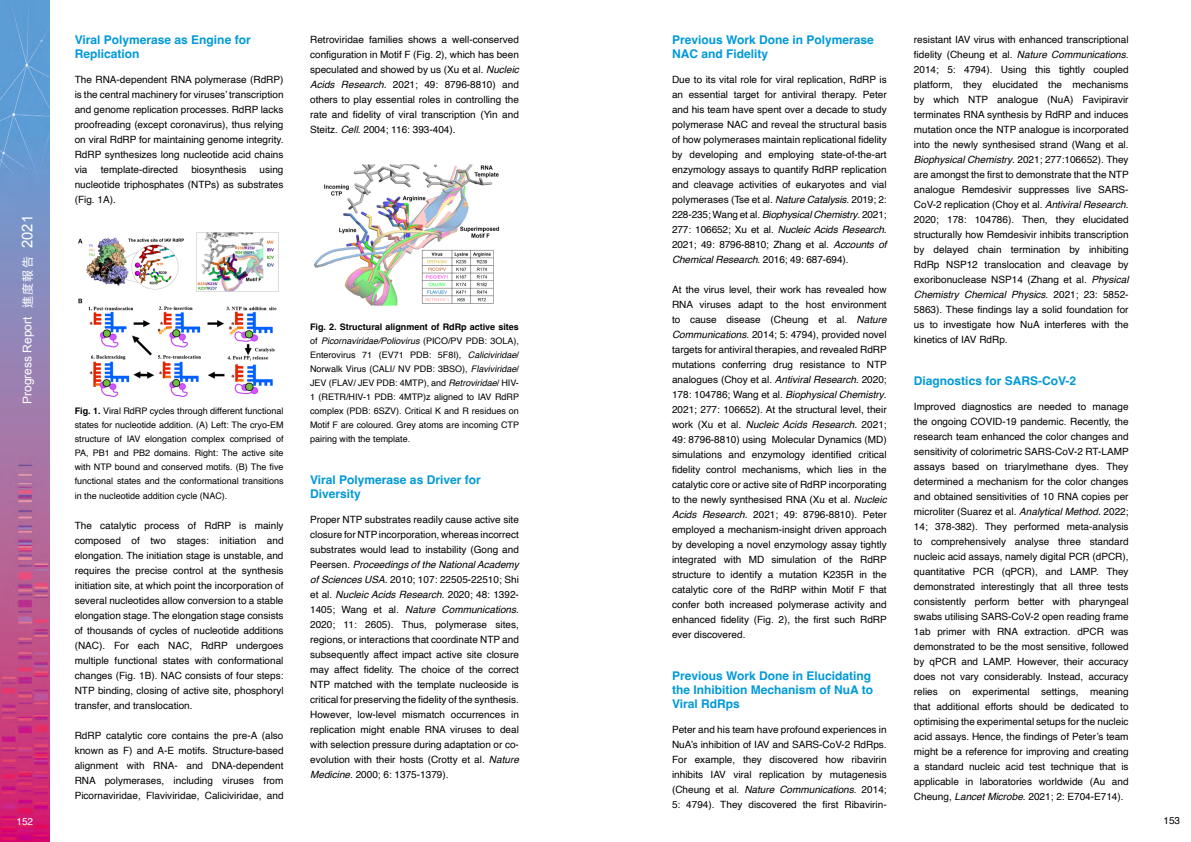
<style>
.page{position:relative;width:1191px;height:842px;background:#fff}
.page>*{position:absolute;margin:0;border:0;box-sizing:border-box;transform-origin:0 0}
.t1{font:14.8px "Arial";color:#fff}
.t2{font:700 12px/14px "Helvetica";color:#0099d9}
.t3{font:12px "Arial";color:#fff}
.t4{font:12px "Noto Sans CJ Ktc";color:#fff}
.t5{font:10px/15px "Helvetica";color:#000;text-align:justify}
.t6{font:10px "Helvetica";color:#fff}
.t7{font:9px/14px "Helvetica";color:#000;text-align:justify}
.s1{font-style:italic}
.s2{font-weight:700}
</style>
<div class="page">
<img style="left:0;top:0;width:50px;height:842px">
<img style="left:78px;top:232px;width:201px;height:166px">
<img style="left:314px;top:164px;width:186px;height:142px">
<h1 class="t1" style="left:18px;top:248px;width:34px;rotate:-90deg">2021</h1>
<p class="t4" style="left:21px;top:308px;width:53px;rotate:-90deg">進度報告</p>
<p class="t3" style="left:20px;top:404px;width:89px;rotate:-90deg">Progress Report</p>
<p class="t2" style="left:75px;top:34px;width:177px">Viral Polymerase as Engine for<br>Replication</p>
<p class="t5" style="left:75px;top:72px;width:210px">The RNA-dependent RNA polymerase (RdRP) is the central machinery for viruses’ transcription and genome replication processes. RdRP lacks proofreading (except coronavirus), thus relying on viral RdRP for maintaining genome integrity.<br>RdRP synthesizes long nucleotide acid chains via</p>
<p class="t5" style="left:101px;top:162px;width:79px">template-directed</p>
<p class="t5" style="left:191px;top:162px;width:57px">biosynthesis</p>
<p class="t5" style="left:75px;top:162px;width:210px;text-indent:185px">using nucleotide triphosphates (NTPs) as substrates (Fig. 1A).</p>
<p class="t5" style="left:310px;top:32px;width:210px">Retroviridae families shows a well-conserved configuration in Motif F (Fig. 2), which has been speculated and showed by us (Xu et al. <span class="s1">Nucleic Acids Research.</span> 2021; 49: 8796-8810) and others to play essential roles in controlling the rate and fidelity of viral transcription (Yin and Steitz. <span class="s1">Cell</span>. 2004; 116: 393-404).</p>
<p class="t7" style="left:75px;top:404px;width:210px"><span class="s2">Fig. 1.</span> Viral RdRP cycles through different functional states for nucleotide addition. (A) Left: The cryo-EM structure of IAV elongation complex comprised of PA, PB1 and PB2 domains. Right: The active site with NTP bound and conserved motifs. (B) The five functional states and the conformational transitions</p>
<p class="t7" style="left:75px;top:489px;width:154px">in the nucleotide addition cycle (NAC).</p>
<p class="t5" style="left:75px;top:518px;width:210px">The catalytic process of RdRP is mainly composed of two stages: initiation and elongation. The initiation stage is unstable, and requires the precise control at the synthesis initiation site, at which point the incorporation of several nucleotides allow conversion to a stable elongation stage. The elongation stage consists of thousands of cycles of nucleotide additions (NAC). For each NAC, RdRP undergoes multiple functional states with conformational changes (Fig. 1B). NAC consists of four steps:<br>NTP binding, closing of active site, phosphoryl transfer, and translocation.</p>
<p class="t5" style="left:75px;top:728px;width:210px">RdRP catalytic core contains the pre-A (also known as F) and A-E motifs. Structure-based alignment with RNA- and DNA-dependent RNA polymerases, including viruses from Picornaviridae, Flaviviridae, Caliciviridae, and</p>
<p class="t7" style="left:310px;top:320px;width:210px"><span class="s2">Fig. 2. Structural alignment of RdRp active sites </span>of <span class="s1">Picornaviridae/Poliovirus</span> (PICO/PV PDB: 3OLA), Enterovirus 71 (EV71 PDB: 5F8I), <span class="s1">Caliciviridae</span>/ Norwalk Virus (CALI/ NV PDB: 3BSO), <span class="s1">Flaviviridae</span>/ JEV (FLAV/ JEV PDB: 4MTP), and <span class="s1">Retroviridae</span>/ HIV-1 (RETR/HIV-1 PDB: 4MTP)z aligned to IAV RdRP complex (PDB: 6SZV). Critical K and R residues on Motif F are coloured. Grey atoms are incoming CTP pairing with the template.</p>
<p class="t2" style="left:310px;top:474px;width:172px">Viral Polymerase as Driver for<br>Diversity</p>
<p class="t5" style="left:310px;top:512px;width:210px">Proper NTP substrates readily cause active site closure for NTP incorporation, whereas incorrect substrates would lead to instability (Gong and Peersen. <span class="s1">Proceedings of the National Academy of Sciences USA.</span> 2010; 107: 22505-22510; Shi et al. <span class="s1">Nucleic Acids Research</span>. 2020; 48: 1392- 1405; Wang et al. <span class="s1">Nature Communications.<br></span>2020; 11: 2605). Thus, polymerase sites, regions, or interactions that coordinate NTP and subsequently affect impact active site closure may affect fidelity. The choice of the correct NTP matched with the template nucleoside is critical for preserving the fidelity of the synthesis.<br>However, low-level mismatch occurrences in replication might enable RNA viruses to deal with selection pressure during adaptation or co&shy;evolution with their hosts (Crotty et al. <span class="s1">Nature Medicine</span>. 2000; 6: 1375-1379).</p>
<p class="t2" style="left:672px;top:34px;width:203px">Previous Work Done in Polymerase<br>NAC and Fidelity</p>
<p class="t5" style="left:672px;top:72px;width:216px">Due to its vital role for viral replication, RdRP is an essential target for antiviral therapy. Peter and his team have spent over a decade to study polymerase NAC and reveal the structural basis of how polymerases maintain replicational fidelity by developing and employing state-of-the-art enzymology assays to quantify RdRP replication and cleavage activities of eukaryotes and vial polymerases (Tse et al. <span class="s1">Nature Catalysis</span>. 2019; 2:<br>228-235; Wang et al. <span class="s1">Biophysical Chemistry</span>. 2021; 277: 106652; Xu et al. <span class="s1">Nucleic Acids Research.<br></span>2021; 49: 8796-8810; Zhang et al. <span class="s1">Accounts of Chemical Research</span>. 2016; 49: 687-694).</p>
<p class="t5" style="left:672px;top:282px;width:216px">At the virus level, their work has revealed how RNA viruses adapt to the host environment to cause disease (Cheung et al. <span class="s1">Nature Communications</span>. 2014; 5: 4794), provided novel targets for antiviral therapies, and revealed RdRP mutations conferring drug resistance to NTP analogues (Choy et al. <span class="s1">Antiviral Research</span>. 2020; 178: 104786; Wang et al. <span class="s1">Biophysical Chemistry</span>.<br>2021; 277: 106652). At the structural level, their work (Xu et al. <span class="s1">Nucleic Acids Research.</span> 2021; 49: 8796-8810) using Molecular Dynamics (MD) simulations and enzymology identified critical fidelity control mechanisms, which lies in the catalytic core or active site of RdRP incorporating to the newly synthesised RNA (Xu et al. <span class="s1">Nucleic Acids Research.</span> 2021; 49: 8796-8810). Peter employed a mechanism-insight driven approach by developing a novel enzymology assay tightly integrated with MD simulation of the RdRP structure to identify a mutation K235R in the catalytic core of the RdRP within Motif F that confer both increased polymerase activity and enhanced fidelity (Fig. 2), the first such RdRP ever discovered.</p>
<p class="t2" style="left:672px;top:670px;width:202px">Previous Work Done in Elucidating the Inhibition Mechanism of NuA to<br>Viral RdRps</p>
<p class="t5" style="left:672px;top:722px;width:216px">Peter and his team have profound experiences in NuA’s inhibition of IAV and SARS-CoV-2 RdRps.<br>For example, they discovered how ribavirin inhibits IAV viral replication by mutagenesis (Cheung et al. <span class="s1">Nature Communications</span>. 2014; 5: 4794). They discovered the first Ribavirin-</p>
<p class="t5" style="left:914px;top:32px;width:216px">resistant IAV virus with enhanced transcriptional fidelity (Cheung et al. <span class="s1">Nature Communications</span>.<br>2014; 5: 4794). Using this tightly coupled platform, they elucidated the mechanisms by which NTP analogue (NuA) Favipiravir terminates RNA synthesis by RdRP and induces mutation once the NTP analogue is incorporated into the newly synthesised strand (Wang et al.<br><span class="s1">Biophysical Chemistry</span>. 2021; 277:106652). They are amongst the first to demonstrate that the NTP analogue Remdesivir suppresses live SARS-CoV-2 replication (Choy et al. <span class="s1">Antiviral Research</span>.<br>2020; 178: 104786). Then, they elucidated structurally how Remdesivir inhibits transcription by delayed chain termination by inhibiting RdRp NSP12 translocation and cleavage by exoribonuclease NSP14 (Zhang et al. <span class="s1">Physical Chemistry Chemical Physics</span>. 2021; 23: 5852- 5863). These findings lay a solid foundation for us to investigate how NuA interferes with the kinetics of IAV RdRp.</p>
<p class="t2" style="left:914px;top:375px;width:164px">Diagnostics for SARS-CoV-2</p>
<p class="t5" style="left:914px;top:399px;width:216px">Improved diagnostics are needed to manage the ongoing COVID-19 pandemic. Recently, the research team enhanced the color changes and sensitivity of colorimetric SARS-CoV-2 RT-LAMP assays based on triarylmethane dyes. They determined a mechanism for the color changes and obtained sensitivities of 10 RNA copies per microliter (Suarez et al. <span class="s1">Analytical Method.</span> 2022; 14; 378-382). They performed meta-analysis to comprehensively analyse three standard nucleic acid assays, namely digital PCR (dPCR), quantitative PCR (qPCR), and LAMP. They demonstrated interestingly that all three tests consistently perform better with pharyngeal swabs utilising SARS-CoV-2 open reading frame 1ab primer with RNA extraction. dPCR was demonstrated to be the most sensitive, followed by qPCR and LAMP. However, their accuracy does not vary considerably. Instead, accuracy relies on experimental settings, meaning that additional efforts should be dedicated to optimising the experimental setups for the nucleic acid assays. Hence, the findings of Peter’s team might be a reference for improving and creating a standard nucleic acid test technique that is applicable in laboratories worldwide (Au and Cheung, <span class="s1">Lancet Microbe</span>. 2021; 2: E704-E714).</p>
<p class="t6" style="left:16px;top:814px;width:18px">152</p>
<p class="t5" style="left:1163px;top:814px;width:18px">153</p>
</div>
